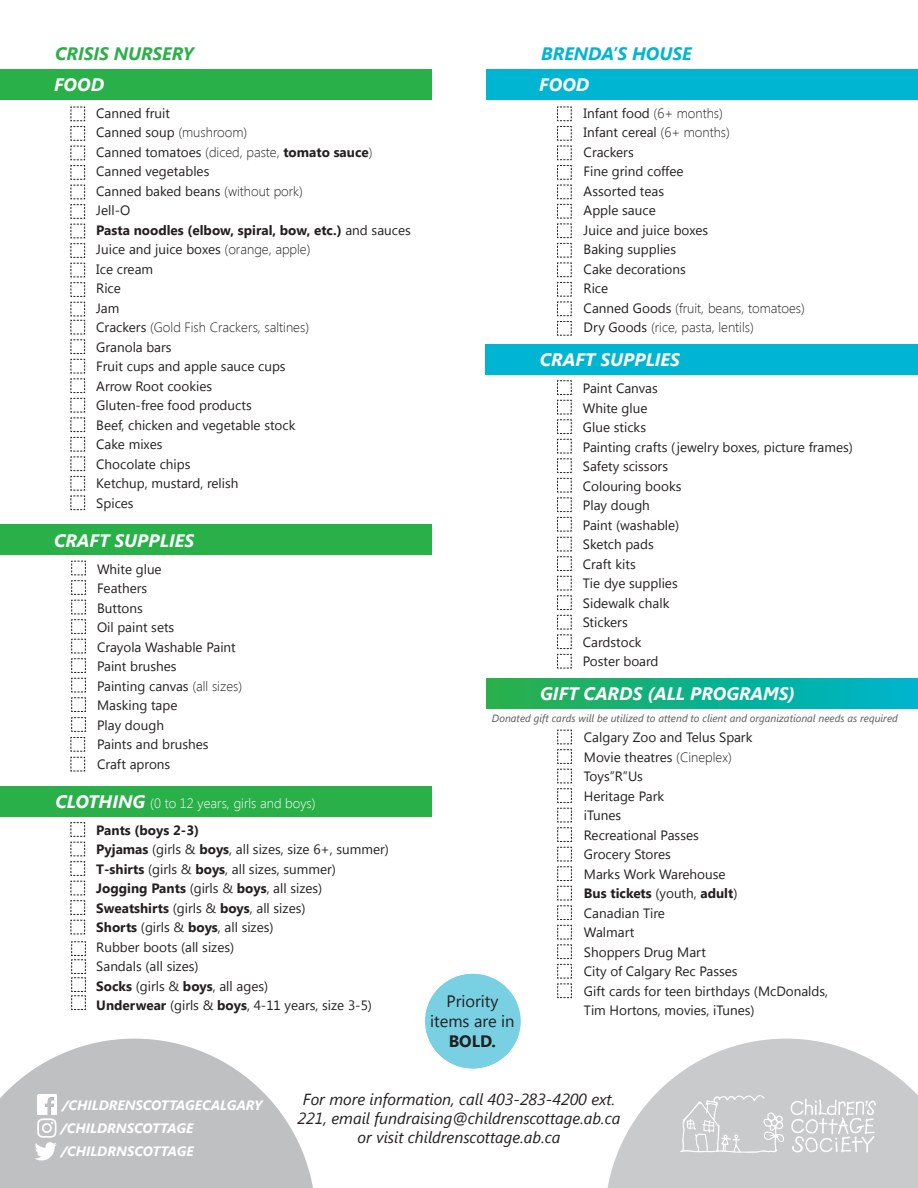
<style>
.page{position:relative;width:918px;height:1188px;background:#fff}
.page>*{position:absolute;margin:0;border:0;box-sizing:border-box;transform-origin:0 0}
.t1{font:italic 700 18px "Segoe UI";color:#fff}
.t2{font:italic 700 18px "Segoe UI";color:#2ab049}
.t3{font:italic 700 18px "Segoe UI";color:#00b5d1}
.t4{font:16.5px/19.8px "Segoe UI";color:#231f20;text-align:center}
.t5{font:italic 16.05px/19.2px "Segoe UI";color:#231f20;text-align:center}
.t6{font:13.5px/19.5px "Segoe UI";color:#231f20}
.t7{font:300 13.5px "Segoe UI";color:#231f20}
.t8{font:700 13.5px "Segoe UI";color:#231f20}
.t9{font:italic 700 13.5px/23.2px "Segoe UI";color:#fff}
.t10{font:300 13.5px "Segoe UI";color:#fff}
.t11{font:italic 10.5px "Segoe UI";color:#57585a}
.s1{font-weight:300}
.s2{font-weight:700}
.s3{font-weight:400}
.s4{font-weight:700;font-style:italic;font-size:18px}
</style>
<div class="page">
<svg style="left:0;top:1039px;width:313px;height:149px;fill:#bfc0c2"></svg>
<svg style="left:607px;top:1039px;width:311px;height:149px;fill:#c9cacb"></svg>
<img style="left:37px;top:1095px;width:20px;height:19px">
<svg style="left:35px;top:1118px;width:22px;height:42px"></svg>
<svg style="left:790px;top:1099px;width:86px;height:54px"></svg>
<svg style="left:680px;top:1095px;width:104px;height:58px;background:#d0d1d2"></svg>
<div style="left:486px;top:344px;width:432px;height:31px;background:#00b5d1"></div>
<svg style="left:557px;top:380px;width:15px;height:289px"></svg>
<div style="left:0;top:525px;width:432px;height:30px;background:#2ab049"></div>
<svg style="left:70px;top:560px;width:16px;height:212px"></svg>
<svg style="left:70px;top:106px;width:15px;height:404px"></svg>
<div style="left:0;top:69px;width:432px;height:30px;background:#2ab049"></div>
<div style="left:0;top:786px;width:432px;height:31px;background:#2ab049"></div>
<svg style="left:70px;top:822px;width:15px;height:113px"></svg>
<div style="left:486px;top:69px;width:432px;height:30px;background:#00b5d1"></div>
<svg style="left:557px;top:106px;width:15px;height:230px"></svg>
<div style="left:486px;top:678px;width:431px;height:31px;background:linear-gradient(to right,#27af48,#00b4d0)"></div>
<svg style="left:557px;top:729px;width:15px;height:269px"></svg>
<div style="left:425px;top:974px;width:96px;height:94px;background:#78d0e2;border-radius:50%"></div>
<svg style="left:71px;top:941px;width:15px;height:69px"></svg>
<p class="t2" style="left:55px;top:41px;width:140px">CRISIS NURSERY</p>
<p class="t3" style="left:541px;top:41px;width:152px">BRENDA’S HOUSE</p>
<p class="t1" style="left:54px;top:71px;width:52px">FOOD</p>
<p class="t6" style="left:96px;top:102px;width:75px">Canned fruit</p>
<p class="t6" style="left:96px;top:122px;width:152px">Canned soup <span class="s1">(mushroom)</span></p>
<p class="t6" style="left:96px;top:141px;width:278px">Canned tomatoes <span class="s1">(diced, paste,</span> <span class="s2">tomato sauce</span><span class="s1">)</span></p>
<p class="t6" style="left:96px;top:161px;width:115px">Canned vegetables</p>
<p class="t6" style="left:96px;top:180px;width:208px">Canned baked beans <span class="s1">(without pork)</span></p>
<p class="t6" style="left:96px;top:200px;width:35px">Jell-O</p>
<p class="t8" style="left:96px;top:220px;width:316px">Pasta noodles (elbow, spiral, bow, etc.) <span class="s3">and sauces</span></p>
<p class="t6" style="left:96px;top:239px;width:216px">Juice and juice boxes <span class="s1">(orange, apple)</span></p>
<p class="t6" style="left:96px;top:258px;width:58px">Ice cream</p>
<p class="t6" style="left:96px;top:278px;width:26px">Rice</p>
<p class="t6" style="left:96px;top:297px;width:25px">Jam</p>
<p class="t7" style="left:96px;top:318px;width:214px"><span class="s3">Crackers</span> (Gold Fish Crackers, saltines)</p>
<p class="t6" style="left:96px;top:336px;width:77px">Granola bars</p>
<p class="t6" style="left:96px;top:356px;width:191px">Fruit cups and apple sauce cups</p>
<p class="t6" style="left:96px;top:375px;width:117px">Arrow Root cookies</p>
<p class="t6" style="left:96px;top:395px;width:157px">Gluten-free food products</p>
<p class="t6" style="left:96px;top:414px;width:201px">Beef, chicken and vegetable stock</p>
<p class="t6" style="left:96px;top:434px;width:68px">Cake mixes</p>
<p class="t6" style="left:96px;top:453px;width:96px">Chocolate chips</p>
<p class="t6" style="left:96px;top:473px;width:144px">Ketchup, mustard, relish</p>
<p class="t6" style="left:96px;top:492px;width:39px">Spices</p>
<p class="t1" style="left:54px;top:527px;width:142px">CRAFT SUPPLIES</p>
<p class="t6" style="left:97px;top:559px;width:66px">White glue</p>
<p class="t6" style="left:97px;top:578px;width:52px">Feathers</p>
<p class="t6" style="left:97px;top:598px;width:47px">Buttons</p>
<p class="t6" style="left:97px;top:617px;width:79px">Oil paint sets</p>
<p class="t6" style="left:97px;top:637px;width:140px">Crayola Washable Paint</p>
<p class="t6" style="left:97px;top:656px;width:81px">Paint brushes</p>
<p class="t6" style="left:97px;top:676px;width:147px">Painting canvas <span class="s1">(all sizes)</span></p>
<p class="t6" style="left:97px;top:695px;width:82px">Masking tape</p>
<p class="t6" style="left:97px;top:715px;width:69px">Play dough</p>
<p class="t6" style="left:97px;top:734px;width:113px">Paints and brushes</p>
<p class="t6" style="left:97px;top:754px;width:75px">Craft aprons</p>
<p class="t10" style="left:55px;top:794px;width:262px"><span class="s4">CLOTHING</span> (0 to 12 years, girls and boys)</p>
<p class="t8" style="left:96px;top:820px;width:104px">Pants (boys 2-3)</p>
<p class="t6" style="left:96px;top:839px;width:294px"><span class="s2">Pyjamas</span> (girls &amp; <span class="s2">boys</span>, all sizes, size 6+, summer)</p>
<p class="t6" style="left:96px;top:859px;width:241px"><span class="s2">T-shirts</span> (girls &amp; <span class="s2">boys</span>, all sizes, summer)</p>
<p class="t6" style="left:96px;top:878px;width:228px"><span class="s2">Jogging Pants</span> (girls &amp; <span class="s2">boys</span>, all sizes)</p>
<p class="t6" style="left:96px;top:898px;width:211px"><span class="s2">Sweatshirts</span> (girls &amp; <span class="s2">boys</span>, all sizes)</p>
<p class="t6" style="left:96px;top:917px;width:179px"><span class="s2">Shorts</span> (girls &amp; <span class="s2">boys</span>, all sizes)</p>
<p class="t6" style="left:96px;top:937px;width:139px">Rubber boots (all sizes)</p>
<p class="t6" style="left:96px;top:956px;width:104px">Sandals (all sizes)</p>
<p class="t6" style="left:96px;top:976px;width:173px"><span class="s2">Socks</span> (girls &amp; <span class="s2">boys</span>, all ages)</p>
<p class="t6" style="left:96px;top:995px;width:277px"><span class="s2">Underwear</span> (girls &amp; <span class="s2">boys</span>, 4-11 years, size 3-5)</p>
<p class="t1" style="left:539px;top:71px;width:52px">FOOD</p>
<p class="t6" style="left:584px;top:103px;width:141px">Infant food <span class="s1">(6+ months)</span></p>
<p class="t6" style="left:584px;top:122px;width:148px">Infant cereal <span class="s1">(6+ months)</span></p>
<p class="t6" style="left:584px;top:142px;width:52px">Crackers</p>
<p class="t6" style="left:584px;top:161px;width:101px">Fine grind coffee</p>
<p class="t6" style="left:584px;top:181px;width:82px">Assorted teas</p>
<p class="t6" style="left:584px;top:200px;width:74px">Apple sauce</p>
<p class="t6" style="left:584px;top:220px;width:126px">Juice and juice boxes</p>
<p class="t6" style="left:584px;top:239px;width:94px">Baking supplies</p>
<p class="t6" style="left:584px;top:259px;width:104px">Cake decorations</p>
<p class="t6" style="left:584px;top:278px;width:26px">Rice</p>
<p class="t7" style="left:584px;top:299px;width:223px"><span class="s3">Canned Goods</span> (fruit, beans, tomatoes)</p>
<p class="t7" style="left:584px;top:318px;width:172px"><span class="s3">Dry Goods</span> (rice, pasta, lentils)</p>
<p class="t1" style="left:540px;top:347px;width:142px">CRAFT SUPPLIES</p>
<p class="t6" style="left:583px;top:378px;width:76px">Paint Canvas</p>
<p class="t6" style="left:583px;top:398px;width:66px">White glue</p>
<p class="t6" style="left:583px;top:417px;width:65px">Glue sticks</p>
<p class="t6" style="left:583px;top:437px;width:272px">Painting crafts (jewelry boxes, picture frames)</p>
<p class="t6" style="left:583px;top:456px;width:87px">Safety scissors</p>
<p class="t6" style="left:583px;top:476px;width:100px">Colouring books</p>
<p class="t6" style="left:583px;top:495px;width:69px">Play dough</p>
<p class="t6" style="left:583px;top:515px;width:98px">Paint (washable)</p>
<p class="t6" style="left:583px;top:534px;width:72px">Sketch pads</p>
<p class="t6" style="left:583px;top:554px;width:54px">Craft kits</p>
<p class="t6" style="left:583px;top:573px;width:96px">Tie dye supplies</p>
<p class="t6" style="left:583px;top:593px;width:88px">Sidewalk chalk</p>
<p class="t6" style="left:583px;top:612px;width:46px">Stickers</p>
<p class="t6" style="left:583px;top:632px;width:60px">Cardstock</p>
<p class="t6" style="left:583px;top:651px;width:77px">Poster board</p>
<p class="t1" style="left:540px;top:681px;width:257px">GIFT CARDS (ALL PROGRAMS)</p>
<p class="t6" style="left:584px;top:727px;width:170px">Calgary Zoo and Telus Spark</p>
<p class="t6" style="left:584px;top:747px;width:149px">Movie theatres <span class="s1">(Cineplex)</span></p>
<p class="t6" style="left:584px;top:766px;width:61px">Toys”R”Us</p>
<p class="t6" style="left:584px;top:786px;width:82px">Heritage Park</p>
<p class="t6" style="left:584px;top:805px;width:39px">iTunes</p>
<p class="t6" style="left:584px;top:825px;width:116px">Recreational Passes</p>
<p class="t6" style="left:584px;top:844px;width:88px">Grocery Stores</p>
<p class="t6" style="left:584px;top:864px;width:143px">Marks Work Warehouse</p>
<p class="t8" style="left:584px;top:884px;width:155px">Bus tickets <span class="s3">(youth,</span> adult<span class="s3">)</span></p>
<p class="t6" style="left:584px;top:903px;width:83px">Canadian Tire</p>
<p class="t6" style="left:584px;top:922px;width:52px">Walmart</p>
<p class="t6" style="left:584px;top:942px;width:123px">Shoppers Drug Mart</p>
<p class="t6" style="left:584px;top:961px;width:246px">City of Calgary Rec Passes<br>Gift cards for teen birthdays (McDonalds,<br>Tim Hortons, movies, iTunes)</p>
<p class="t11" style="left:492px;top:711px;width:407px">Donated gift cards will be utilized to attend to client and organizational needs as required</p>
<p class="t4" style="left:430px;top:991px;width:86px">Priority items are in<br><span class="s2">BOLD.</span></p>
<p class="t9" style="left:61px;top:1093px;width:203px">/CHILDRENSCOTTAGECALGARY /CHILDRNSCOTTAGE /CHILDRNSCOTTAGE</p>
<p class="t5" style="left:298px;top:1089px;width:324px">For more information, call 403-283-4200 ext.<br>221, email fundraising@childrenscottage.ab.ca or visit childrenscottage.ab.ca</p>
</div>
